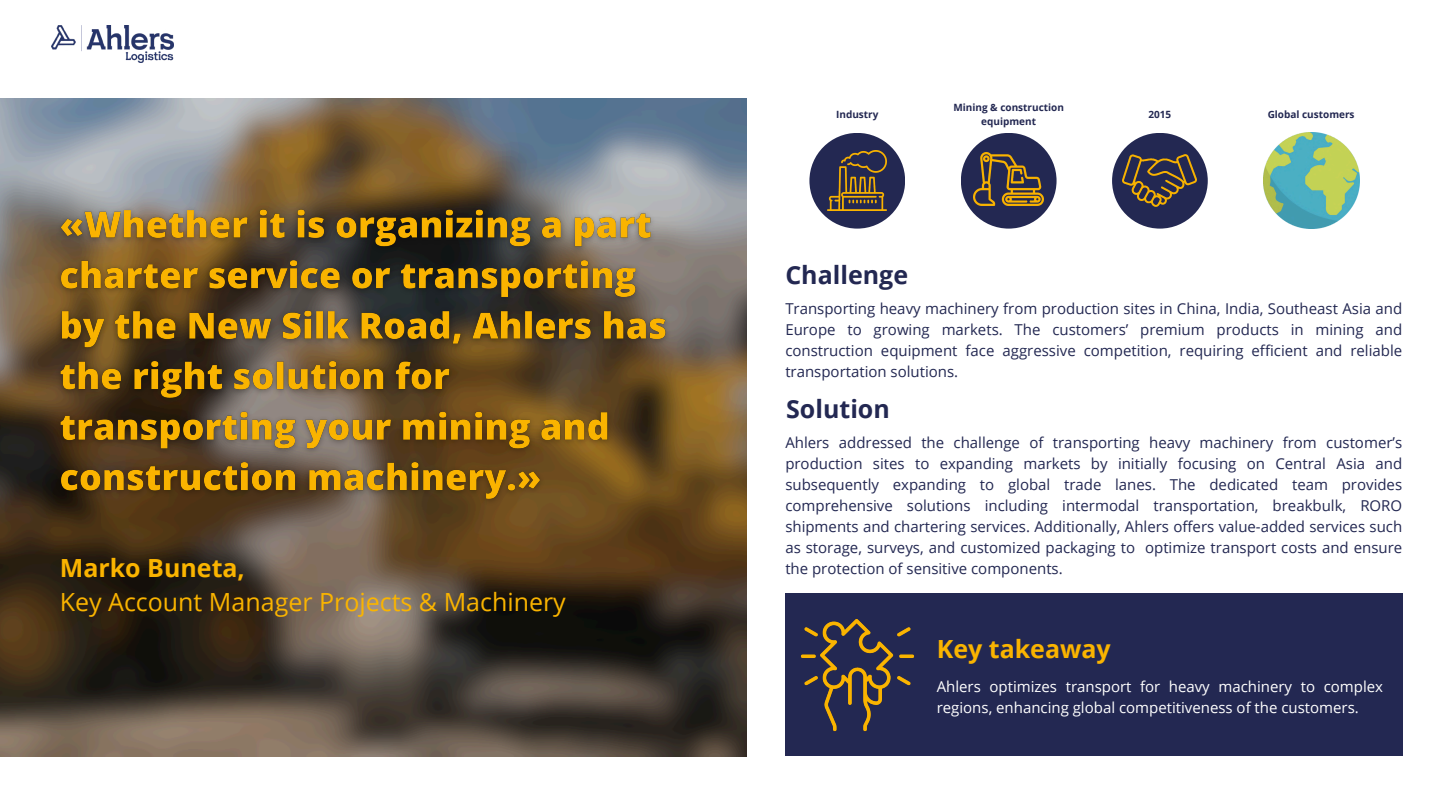
<style>
.page{position:relative;width:1440px;height:810px;background:#fff}
.page>*{position:absolute;margin:0;border:0;box-sizing:border-box;transform-origin:0 0}
.t1{font:25px "Open Sans";color:#fab400}
.t2{font:700 25px "Open Sans";color:#fab400}
.t3{font:700 25px "Open Sans";color:#232852}
.t4{font:15px/21px "Open Sans";color:#232852;text-align:justify}
.t5{font:15px/21px "Open Sans";color:#fff}
.t6{font:700 10px/13.5px "Open Sans";color:#232852;text-align:center}
</style>
<div class="page">
<img style="left:51px;top:25px;width:122px;height:37px">
<div style="left:785px;top:594px;width:617px;height:162px;background:#232852"></div>
<img style="left:0;top:98px;width:747px;height:658px">
<img style="left:800px;top:619px;width:115px;height:113px">
<div style="left:809px;top:133px;width:96px;height:96px;background:#232852;border-radius:50%"></div>
<div style="left:961px;top:133px;width:96px;height:96px;background:#232852;border-radius:50%"></div>
<div style="left:1112px;top:133px;width:96px;height:96px;background:#232852;border-radius:50%"></div>
<img style="left:1263px;top:133px;width:96px;height:96px">
<img style="left:828px;top:151px;width:59px;height:59px">
<img style="left:1123px;top:144px;width:74px;height:74px">
<img style="left:973px;top:144px;width:71px;height:70px">
<img style="left:51px;top:201px;width:624px;height:308px">
<p class="t6" style="left:953px;top:101px;width:112px">Mining &amp; construction equipment</p>
<p class="t6" style="left:836px;top:108px;width:44px">Industry</p>
<p class="t6" style="left:1149px;top:108px;width:24px">2015</p>
<p class="t6" style="left:1268px;top:108px;width:88px">Global customers</p>
<p class="t3" style="left:785px;top:258px;width:124px">Challenge</p>
<p class="t4" style="left:785px;top:298px;width:618px">Transporting heavy machinery from production sites in China, India, Southeast Asia and Europe to growing markets. The customers’ premium products in mining and construction equipment face aggressive competition, requiring efficient and reliable transportation solutions.</p>
<p class="t3" style="left:786px;top:392px;width:105px">Solution</p>
<p class="t4" style="left:785px;top:431px;width:618px">Ahlers addressed the challenge of transporting heavy machinery from customer’s production sites to expanding markets by initially focusing on Central Asia and subsequently expanding to global trade lanes. The dedicated team provides comprehensive solutions including intermodal transportation, breakbulk, RORO shipments and chartering services. Additionally, Ahlers offers value-added services such as storage, surveys, and customized packaging to optimize transport costs and ensure</p>
<p class="t2" style="left:60px;top:550px;width:187px">Marko Buneta,</p>
<p class="t4" style="left:785px;top:557px;width:279px">the protection of sensitive components.</p>
<p class="t1" style="left:60px;top:584px;width:508px">Key Account Manager Projects &amp; Machinery</p>
<p class="t2" style="left:937px;top:631px;width:176px">Key takeaway</p>
<p class="t5" style="left:937px;top:676px;width:448px">Ahlers optimizes transport for heavy machinery to complex regions, enhancing global competitiveness of the customers.</p>
</div>
